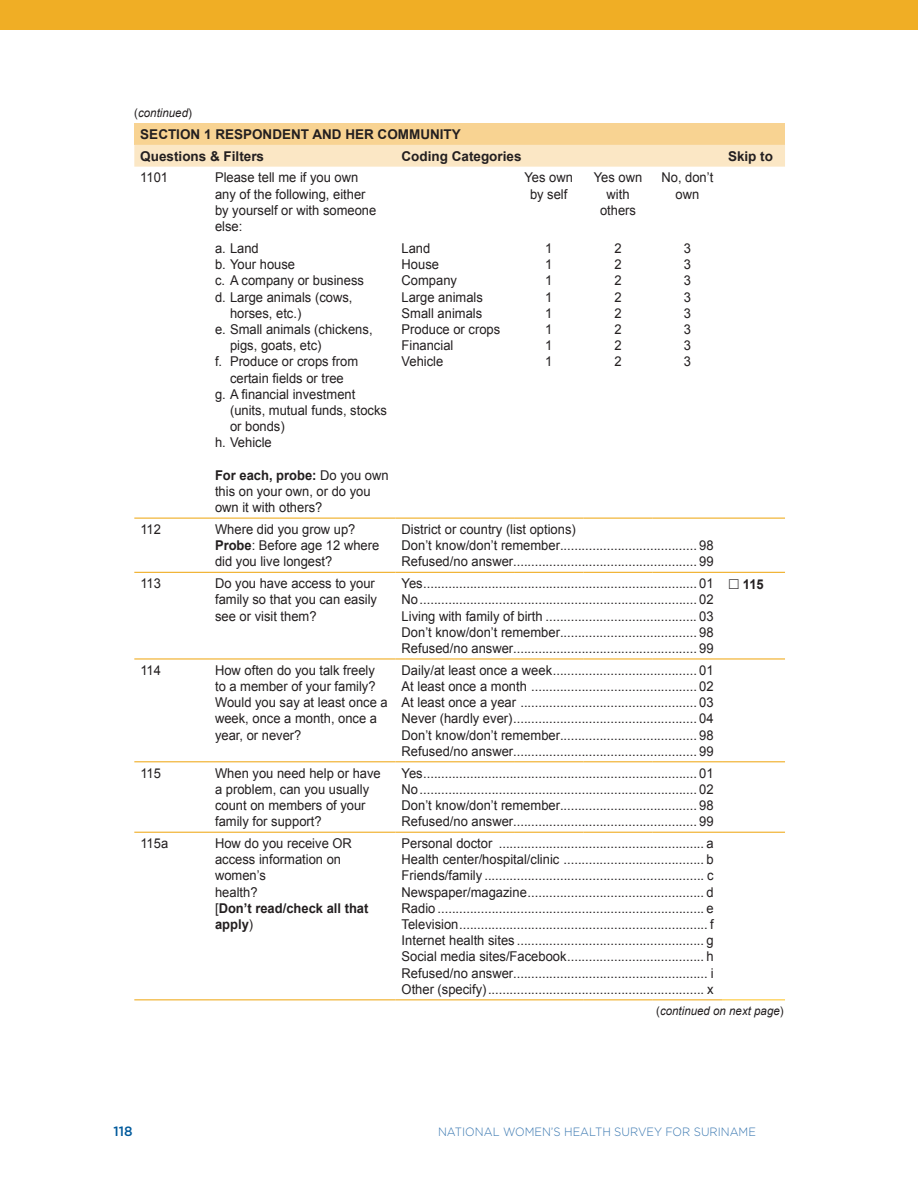
<style>
.page{position:relative;width:918px;height:1188px;background:#fff}
.page>*{position:absolute;margin:0;border:0;box-sizing:border-box;transform-origin:0 0}
.t1{font:13.5px/16.2px "Arial";color:#231f20;scale:.96 1}
.t2{font:700 13.5px/21.9px "Arial";color:#231f20}
.t3{font:500 13.5px "Gotham";color:#005a9c}
.t4{font:700 13.5px "Arial";color:#231f20;scale:.96 1}
.t5{font:300 12px "Gotham";color:#3675af;scale:.94 1}
.t6{font:italic 12px "Arial";color:#231f20;scale:.96 1}
.s1{font-style:normal}
.s2{font-weight:700}
</style>
<div class="page">
<div style="left:0;top:0;width:918px;height:30px;background:#f0ae25"></div>
<div style="left:134px;top:123px;width:651px;height:22px;background:#f8d392"></div>
<div style="left:134px;top:145px;width:651px;height:22px;background:#fbe7c5"></div>
<hr style="left:134px;top:518px;width:75px;height:1px;background:#f0ae25">
<hr style="left:209px;top:518px;width:187px;height:1px;background:#f0ae25">
<hr style="left:134px;top:572px;width:75px;height:1px;background:#f0ae25">
<hr style="left:209px;top:572px;width:187px;height:1px;background:#f0ae25">
<hr style="left:134px;top:658px;width:75px;height:2px;background:#f0ae25">
<hr style="left:209px;top:658px;width:187px;height:2px;background:#f0ae25">
<hr style="left:134px;top:761px;width:75px;height:1px;background:#f0ae25">
<hr style="left:209px;top:761px;width:187px;height:1px;background:#f0ae25">
<hr style="left:134px;top:832px;width:75px;height:1px;background:#f0ae25">
<hr style="left:209px;top:832px;width:187px;height:1px;background:#f0ae25">
<hr style="left:134px;top:999px;width:75px;height:1px;background:#f0ae25">
<hr style="left:209px;top:999px;width:187px;height:1px;background:#f0ae25">
<hr style="left:396px;top:518px;width:118px;height:1px;background:#f0ae25">
<hr style="left:514px;top:518px;width:69px;height:1px;background:#f0ae25">
<hr style="left:583px;top:518px;width:70px;height:1px;background:#f0ae25">
<hr style="left:653px;top:518px;width:69px;height:1px;background:#f0ae25">
<hr style="left:722px;top:518px;width:63px;height:1px;background:#f0ae25">
<hr style="left:722px;top:572px;width:63px;height:1px;background:#f0ae25">
<hr style="left:722px;top:658px;width:63px;height:2px;background:#f0ae25">
<hr style="left:396px;top:761px;width:118px;height:1px;background:#f0ae25">
<hr style="left:514px;top:761px;width:69px;height:1px;background:#f0ae25">
<hr style="left:583px;top:761px;width:70px;height:1px;background:#f0ae25">
<hr style="left:653px;top:761px;width:69px;height:1px;background:#f0ae25">
<hr style="left:722px;top:761px;width:63px;height:1px;background:#f0ae25">
<hr style="left:396px;top:572px;width:118px;height:1px;background:#f0ae25">
<hr style="left:514px;top:572px;width:69px;height:1px;background:#f0ae25">
<hr style="left:583px;top:572px;width:70px;height:1px;background:#f0ae25">
<hr style="left:653px;top:572px;width:69px;height:1px;background:#f0ae25">
<hr style="left:396px;top:658px;width:118px;height:2px;background:#f0ae25">
<hr style="left:514px;top:658px;width:69px;height:2px;background:#f0ae25">
<hr style="left:583px;top:658px;width:70px;height:2px;background:#f0ae25">
<hr style="left:653px;top:658px;width:69px;height:2px;background:#f0ae25">
<hr style="left:396px;top:832px;width:118px;height:1px;background:#f0ae25">
<hr style="left:514px;top:832px;width:69px;height:1px;background:#f0ae25">
<hr style="left:583px;top:832px;width:70px;height:1px;background:#f0ae25">
<hr style="left:653px;top:832px;width:69px;height:1px;background:#f0ae25">
<hr style="left:722px;top:832px;width:63px;height:1px;background:#f0ae25">
<hr style="left:396px;top:999px;width:118px;height:1px;background:#f0ae25">
<hr style="left:514px;top:999px;width:69px;height:1px;background:#f0ae25">
<hr style="left:583px;top:999px;width:70px;height:1px;background:#f0ae25">
<hr style="left:653px;top:999px;width:69px;height:1px;background:#f0ae25">
<hr style="left:722px;top:999px;width:63px;height:1px;background:#fec93a">
<p class="t6" style="left:134px;top:105px;width:62px"><span class="s1">(</span>continued<span class="s1">)</span></p>
<p class="t2" style="left:140px;top:124px;width:322px">SECTION 1 RESPONDENT AND HER COMMUNITY<br>Questions &amp; Filters</p>
<p class="t2" style="left:402px;top:145px;width:122px">Coding Categories</p>
<p class="t2" style="left:728px;top:145px;width:47px">Skip to</p>
<p class="t1" style="left:140px;top:170px;width:31px">1101</p>
<p class="t1" style="left:215px;top:170px;width:170px">Please tell me if you own any of the following, either by yourself or with someone else:</p>
<p class="t1" style="left:524px;top:170px;width:52px;text-align:center">Yes own by self</p>
<p class="t1" style="left:594px;top:170px;width:52px;text-align:center">Yes own with others</p>
<p class="t1" style="left:661px;top:170px;width:56px;text-align:center">No, don’t own</p>
<p class="t1" style="left:215px;top:240px;width:47px">a. Land</p>
<p class="t1" style="left:215px;top:256px;width:85px">b. Your house</p>
<p class="t1" style="left:215px;top:273px;width:157px">c. A company or business</p>
<p class="t1" style="left:215px;top:289px;width:145px">d. Large animals (cows,</p>
<p class="t1" style="left:230px;top:305px;width:76px">horses, etc.)</p>
<p class="t1" style="left:215px;top:321px;width:166px">e. Small animals (chickens,</p>
<p class="t1" style="left:230px;top:337px;width:97px">pigs, goats, etc)</p>
<p class="t1" style="left:215px;top:354px;width:151px">f. Produce or crops from</p>
<p class="t1" style="left:230px;top:370px;width:120px">certain fields or tree</p>
<p class="t1" style="left:215px;top:386px;width:148px">g. A financial investment</p>
<p class="t1" style="left:230px;top:402px;width:165px">(units, mutual funds, stocks</p>
<p class="t1" style="left:230px;top:418px;width:59px">or bonds)</p>
<p class="t1" style="left:215px;top:435px;width:61px">h. Vehicle</p>
<p class="t1" style="left:215px;top:467px;width:182px"><span class="s2">For each, probe:</span> Do you own this on your own, or do you own it with others?</p>
<p class="t1" style="left:402px;top:240px;width:104px">Land<br>House<br>Company<br>Large animals<br>Small animals<br>Produce or crops<br>Financial<br>Vehicle</p>
<p class="t1" style="left:545px;top:240px;width:9px;text-align:justify">1<br>1<br>1<br>1<br>1<br>1<br>1<br>1</p>
<p class="t1" style="left:614px;top:240px;width:9px;text-align:justify">2<br>2<br>2<br>2<br>2<br>2<br>2<br>2</p>
<p class="t1" style="left:684px;top:240px;width:9px;text-align:justify">3<br>3<br>3<br>3<br>3<br>3<br>3<br>3</p>
<p class="t1" style="left:140px;top:521px;width:23px">112</p>
<p class="t1" style="left:215px;top:521px;width:173px">Where did you grow up?<br><span class="s2">Probe</span>: Before age 12 where did you live longest?</p>
<p class="t1" style="left:402px;top:521px;width:326px">District or country (list options)<br>Don’t know/don’t remember...................................... 98<br>Refused/no answer................................................... 99</p>
<p class="t1" style="left:140px;top:575px;width:23px">113</p>
<p class="t1" style="left:215px;top:575px;width:170px">Do you have access to your family so that you can easily see or visit them?</p>
<p class="t1" style="left:402px;top:575px;width:326px;text-align:justify">Yes............................................................................ 01<br>No............................................................................. 02<br>Living with family of birth .......................................... 03<br>Don’t know/don’t remember...................................... 98<br>Refused/no answer................................................... 99</p>
<p class="t4" style="left:743px;top:575px;width:23px">115</p>
<p class="t1" style="left:140px;top:662px;width:23px">114</p>
<p class="t1" style="left:215px;top:662px;width:181px">How often do you talk freely to a member of your family?<br>Would you say at least once a week, once a month, once a year, or never?</p>
<p class="t1" style="left:402px;top:662px;width:326px;text-align:justify">Daily/at least once a week........................................ 01<br>At least once a month .............................................. 02<br>At least once a year ................................................. 03<br>Never (hardly ever)................................................... 04<br>Don’t know/don’t remember...................................... 98<br>Refused/no answer................................................... 99</p>
<p class="t1" style="left:140px;top:765px;width:23px">115</p>
<p class="t1" style="left:215px;top:765px;width:174px">When you need help or have a problem, can you usually count on members of your family for support?</p>
<p class="t1" style="left:402px;top:765px;width:326px;text-align:justify">Yes............................................................................ 01<br>No............................................................................. 02<br>Don’t know/don’t remember...................................... 98<br>Refused/no answer................................................... 99</p>
<p class="t1" style="left:140px;top:835px;width:31px">115a</p>
<p class="t1" style="left:215px;top:835px;width:161px">How do you receive OR access information on women’s<br>health?<br>[<span class="s2">Don’t read/check all that apply</span>)</p>
<p class="t1" style="left:402px;top:835px;width:326px;text-align:justify">Personal doctor ......................................................... a Health center/hospital/clinic ....................................... b Friends/family ............................................................. c Newspaper/magazine................................................. d Radio .......................................................................... e Television..................................................................... f Internet health sites .................................................... g Social media sites/Facebook...................................... h Refused/no answer...................................................... i Other (specify)............................................................ x</p>
<p class="t6" style="left:656px;top:1003px;width:134px"><span class="s1">(</span>continued on next page<span class="s1">)</span></p>
<p class="t3" style="left:113px;top:1122px;width:21px">118</p>
<p class="t5" style="left:438px;top:1124px;width:340px">NATIONAL WOMEN’S HEALTH SURVEY FOR SURINAME</p>
</div>
